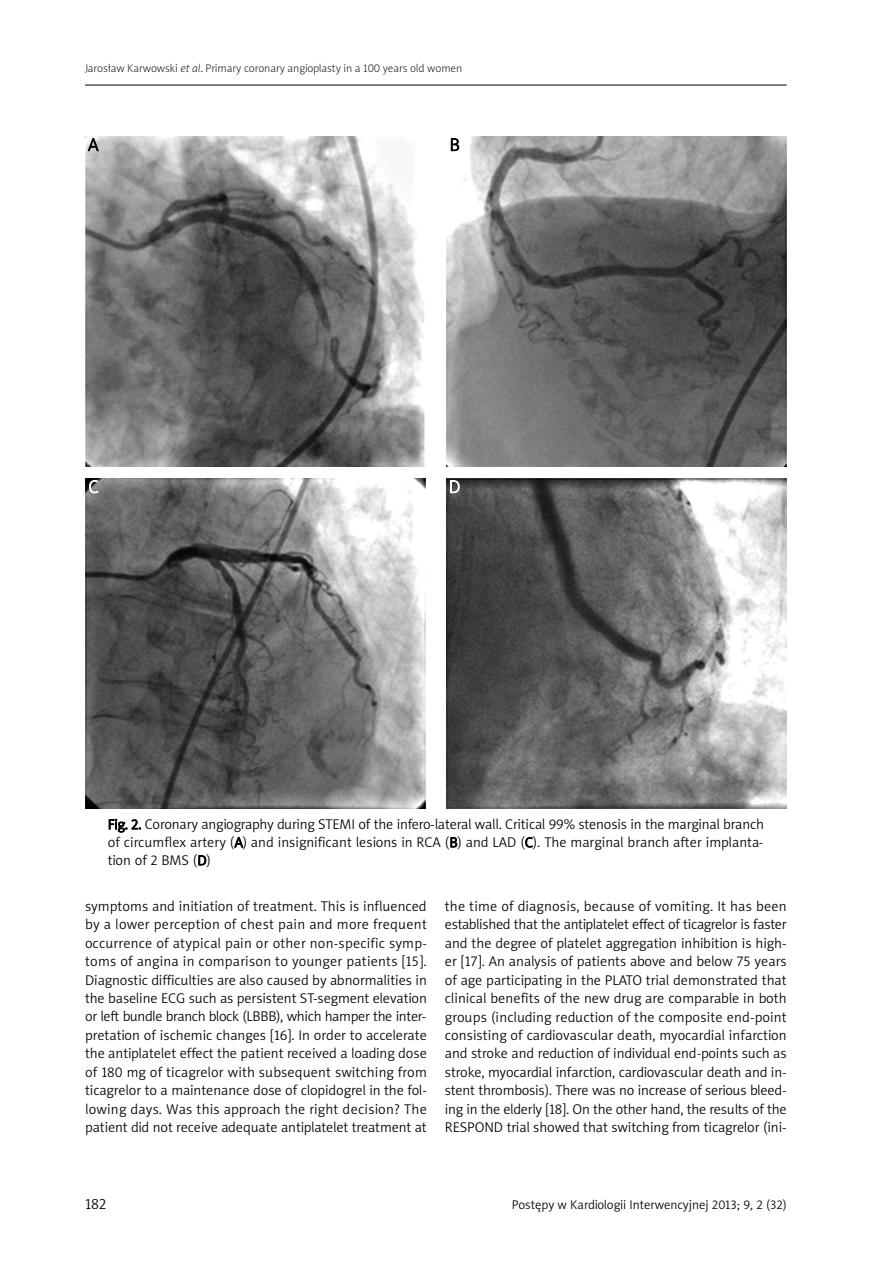
<style>
.page{position:relative;width:893px;height:1263px;background:#fff}
.page>*{position:absolute;margin:0;border:0;box-sizing:border-box;transform-origin:0 0}
.t1{font:18px "Naomi Sans EFNPS Thin";color:#000}
.t2{font:18px "Naomi Sans EFNPS Thin";color:#fff}
.t3{font:15px "Naomi Sans EFNPS Light";color:#000}
.t4{font:14.25px/18.5px "Naomi Sans EFNPS Light";letter-spacing:-.005em;color:#000;text-align:justify}
.t5{font:12.75px "Naomi Sans EFNPS Light";color:#000}
.t6{font:11.25px "Naomi Sans EFNPS Thin";color:#000}
.s1{font-style:italic}
</style>
<div class="page">
<hr style="left:85px;top:85px;width:702px;height:1px;background:#000">
<img style="left:85px;top:136px;width:340px;height:330px">
<img style="left:446px;top:136px;width:341px;height:330px">
<img style="left:85px;top:478px;width:340px;height:330px">
<img style="left:446px;top:478px;width:341px;height:330px">
<p class="t6" style="left:85px;top:64px;width:379px">Jarosław Karwowski <span class="s1">et al</span>. Primary coronary angioplasty in a 100 years old women</p>
<p class="t1" style="left:88px;top:138px;width:12px">A</p>
<p class="t1" style="left:450px;top:138px;width:12px">B</p>
<p class="t2" style="left:88px;top:480px;width:12px">C</p>
<p class="t2" style="left:449px;top:480px;width:13px">D</p>
<p class="t4" style="left:108px;top:817px;width:658px;line-height:18px">Fig. 2. Coronary angiography during STEMI of the infero-lateral wall. Critical 99% stenosis in the marginal branch of circumflex artery (A) and insignificant lesions in RCA (B) and LAD (C). The marginal branch after implanta&shy;tion of 2 BMS (D)</p>
<p class="t4" style="left:85px;top:898px;width:343px">symptoms and initiation of treatment. This is influenced by a lower perception of chest pain and more frequent occurrence of atypical pain or other non-specific symp&shy;toms of angina in comparison to younger patients [15].<br>Diagnostic difficulties are also caused by abnormalities in the baseline ECG such as persistent ST-segment elevation or left bundle branch block (LBBB), which hamper the inter&shy;pretation of ischemic changes [16]. In order to accelerate the antiplatelet effect the patient received a loading dose of 180 mg of ticagrelor with subsequent switching from ticagrelor to a maintenance dose of clopidogrel in the fol&shy;lowing days. Was this approach the right decision? The patient did not receive adequate antiplatelet treatment at</p>
<p class="t4" style="left:445px;top:898px;width:343px">the time of diagnosis, because of vomiting. It has been established that the antiplatelet effect of ticagrelor is faster and the degree of platelet aggregation inhibition is high&shy;er [17]. An analysis of patients above and below 75 years of age participating in the PLATO trial demonstrated that clinical benefits of the new drug are comparable in both groups (including reduction of the composite end-point consisting of cardiovascular death, myocardial infarction and stroke and reduction of individual end-points such as stroke, myocardial infarction, cardiovascular death and in&shy;stent thrombosis). There was no increase of serious bleed&shy;ing in the elderly [18]. On the other hand, the results of the RESPOND trial showed that switching from ticagrelor (ini-</p>
<p class="t3" style="left:85px;top:1198px;width:23px">182</p>
<p class="t5" style="left:512px;top:1199px;width:276px">Postępy w Kardiologii Interwencyjnej 2013; 9, 2 (32)</p>
</div>
